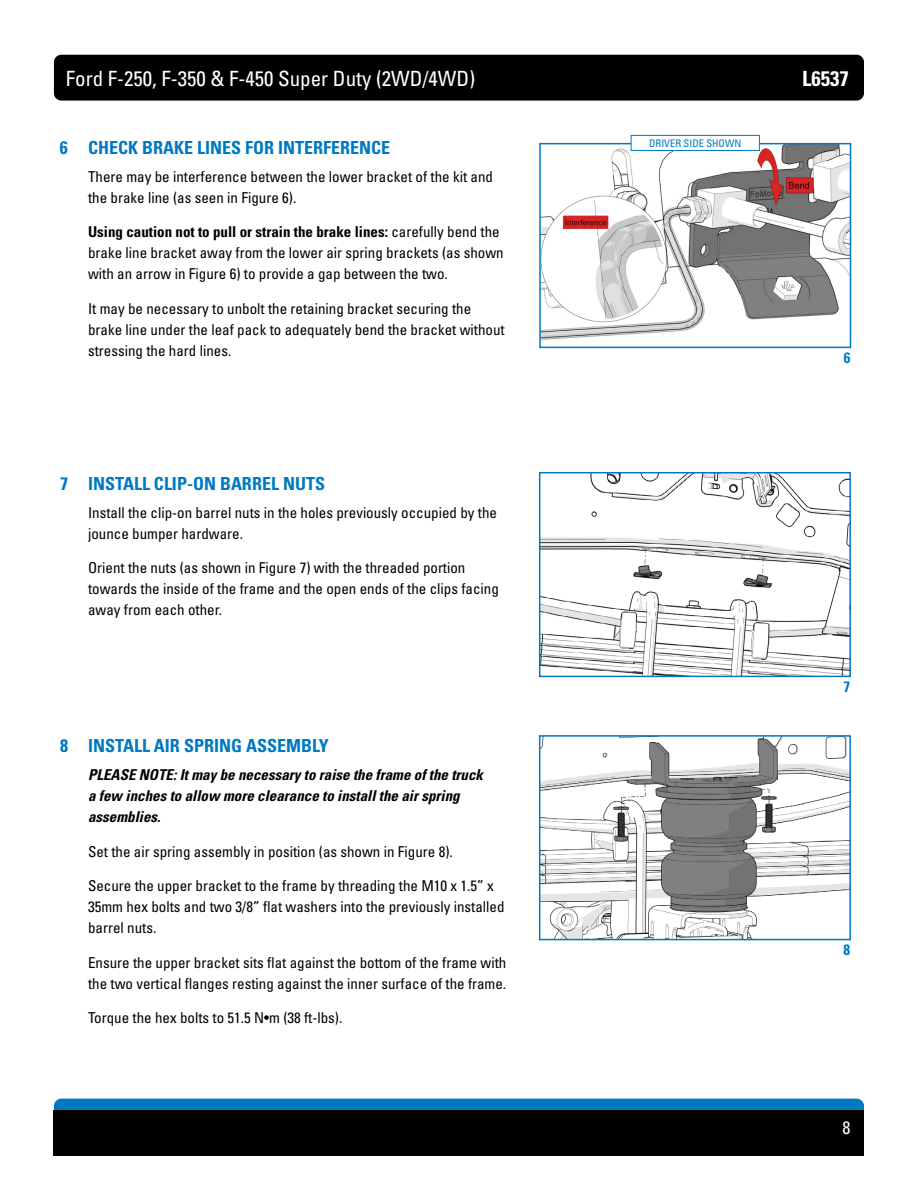
<style>
.page{position:relative;width:918px;height:1188px;background:#fff}
.page>*{position:absolute;margin:0;border:0;box-sizing:border-box;transform-origin:0 0}
.t1{font:condensed 21px "Univers LT Std";color:#fff}
.t2{font:700 condensed 21px "Univers LT Std";color:#fff}
.t3{font:700 condensed 18px "Univers LT Std";color:#0079c1}
.t4{font:condensed 18px "Univers LT Std";color:#fff}
.t5{font:condensed 15px/21px "Univers LT Std";color:#000}
.t6{font:italic 700 condensed 15px/21px "Univers LT Std";color:#000}
.t7{font:700 condensed 15px "Univers LT Std";color:#0079c1}
.t8{font:condensed 10.5px "Univers LT Std";color:#0079c1}
.s1{font-weight:700}
</style>
<div class="page">
<div style="left:54px;top:55px;width:810px;height:46px;background:#000;border-radius:7px"></div>
<div style="left:54px;top:1099px;width:810px;height:45px;background:#0079c1;border-radius:7px"></div>
<div style="left:54px;top:1110px;width:810px;height:46px;background:#000"></div>
<img style="left:542px;top:146px;width:306px;height:194px">
<div style="left:539px;top:143px;width:312px;height:205px;border:2px solid #0079c1"></div>
<div style="left:631px;top:135px;width:128px;height:15px;background:#fff"></div>
<div style="left:631px;top:135px;width:129px;height:16px;border:1px solid #0079c1"></div>
<img style="left:542px;top:738px;width:306px;height:199px">
<div style="left:539px;top:735px;width:312px;height:205px;border:2px solid #0079c1"></div>
<img style="left:542px;top:475px;width:306px;height:199px">
<div style="left:539px;top:472px;width:312px;height:205px;border:2px solid #0079c1"></div>
<h1 class="t1" style="left:66px;top:65px;width:411px">Ford F-250, F-350 &amp; F-450 Super Duty (2WD/4WD)</h1>
<h1 class="t2" style="left:802px;top:65px;width:48px">L6537</h1>
<p class="t3" style="left:60px;top:137px;width:332px">6 CHECK BRAKE LINES FOR INTERFERENCE</p>
<p class="t5" style="left:88px;top:166px;width:406px">There may be interference between the lower bracket of the kit and the brake line (as seen in Figure 6).</p>
<p class="t5" style="left:88px;top:221px;width:417px"><span class="s1">Using caution not to pull or strain the brake lines:</span> carefully bend the brake line bracket away from the lower air spring brackets (as shown with an arrow in Figure 6) to provide a gap between the two.</p>
<p class="t5" style="left:88px;top:298px;width:418px">It may be necessary to unbolt the retaining bracket securing the brake line under the leaf pack to adequately bend the bracket without stressing the hard lines.</p>
<p class="t3" style="left:60px;top:472px;width:267px">7 INSTALL CLIP-ON BARREL NUTS</p>
<p class="t5" style="left:88px;top:502px;width:411px">Install the clip-on barrel nuts in the holes previously occupied by the jounce bumper hardware.</p>
<p class="t5" style="left:88px;top:557px;width:412px">Orient the nuts (as shown in Figure 7) with the threaded portion towards the inside of the frame and the open ends of the clips facing away from each other.</p>
<p class="t3" style="left:60px;top:735px;width:270px">8 INSTALL AIR SPRING ASSEMBLY</p>
<p class="t6" style="left:88px;top:764px;width:396px">PLEASE NOTE: It may be necessary to raise the frame of the truck a few inches to allow more clearance to install the air spring assemblies.</p>
<p class="t5" style="left:88px;top:840px;width:366px">Set the air spring assembly in position (as shown in Figure 8).</p>
<p class="t5" style="left:88px;top:875px;width:418px">Secure the upper bracket to the frame by threading the M10 x 1.5” x<br>35mm hex bolts and two 3/8” flat washers into the previously installed barrel nuts.</p>
<p class="t5" style="left:88px;top:951px;width:420px">Ensure the upper bracket sits flat against the bottom of the frame with the two vertical flanges resting against the inner surface of the frame.</p>
<p class="t5" style="left:88px;top:1007px;width:256px">Torque the hex bolts to 51.5 N•m (38 ft-lbs).</p>
<p class="t8" style="left:649px;top:136px;width:94px">DRIVER SIDE SHOWN</p>
<p class="t7" style="left:844px;top:348px;width:8px">6</p>
<p class="t7" style="left:844px;top:677px;width:8px">7</p>
<p class="t7" style="left:844px;top:940px;width:8px">8</p>
<p class="t4" style="left:843px;top:1116px;width:9px">8</p>
</div>
